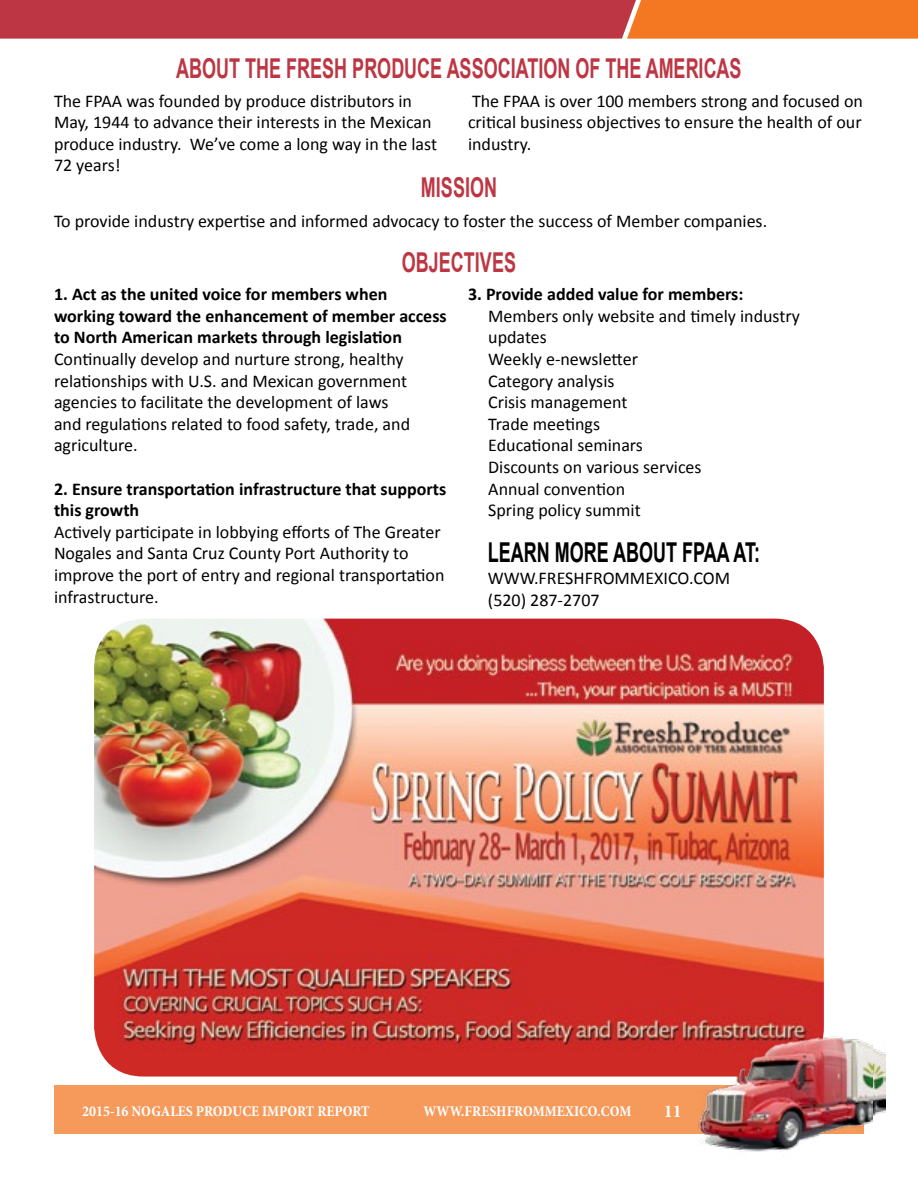
<style>
.page{position:relative;width:918px;height:1188px;background:#fff}
.page>*{position:absolute;margin:0;border:0;box-sizing:border-box;transform-origin:0 0}
.t1{font:700 27.3px "Arial";color:#bc3743;scale:.66 1}
.t2{font:700 27.3px "Arial";color:#000;scale:.66 1}
.t3{font:18px/21.6px "Calibri";color:#000}
.t4{font:700 18px/21.6px "Calibri";color:#000}
.t5{font:700 18px "Minion Pro";color:#fff}
.t6{font:700 condensed 15px "Minion Pro";color:#fff}
</style>
<div class="page">
<div style="left:54px;top:1085px;width:810px;height:49px;background:#f69a5b"></div>
<img style="left:872px;top:1045px;width:13px;height:78px">
<svg style="left:0;top:0;width:918px;height:39px;background:#ce4d3b"></svg>
<img style="left:94px;top:619px;width:730px;height:458px">
<img style="left:688px;top:979px;width:184px;height:173px">
<h1 class="t1" style="left:176px;top:51px;width:858px">ABOUT THE FRESH PRODUCE ASSOCIATION OF THE AMERICAS</h1>
<p class="t3" style="left:54px;top:90px;width:385px">The FPAA was founded by produce distributors in May, 1944 to advance their interests in the Mexican produce industry. We’ve come a long way in the last 72 years!</p>
<p class="t3" style="left:468px;top:90px;width:397px;text-align:justify">The FPAA is over 100 members strong and focused on critical business objectives to ensure the health of our industry.</p>
<h1 class="t1" style="left:421px;top:169px;width:117px">MISSION</h1>
<p class="t3" style="left:54px;top:210px;width:715px">To provide industry expertise and informed advocacy to foster the success of Member companies.</p>
<h1 class="t1" style="left:402px;top:244px;width:174px">OBJECTIVES</h1>
<p class="t4" style="left:468px;top:283px;width:277px">3. Provide added value for members:</p>
<p class="t3" style="left:488px;top:305px;width:313px">Members only website and timely industry updates<br>Weekly e-newsletter<br>Category analysis<br>Crisis management<br>Trade meetings<br>Educational seminars<br>Discounts on various services<br>Annual convention<br>Spring policy summit</p>
<p class="t4" style="left:54px;top:283px;width:394px">1. Act as the united voice for members when working toward the enhancement of member access to North American markets through legislation</p>
<p class="t3" style="left:54px;top:348px;width:358px">Continually develop and nurture strong, healthy relationships with U.S. and Mexican government agencies to facilitate the development of laws and regulations related to food safety, trade, and agriculture.</p>
<p class="t4" style="left:54px;top:478px;width:394px">2. Ensure transportation infrastructure that supports this growth</p>
<p class="t3" style="left:54px;top:521px;width:392px">Actively participate in lobbying efforts of The Greater Nogales and Santa Cruz County Port Authority to improve the port of entry and regional transportation infrastructure.</p>
<h1 class="t2" style="left:488px;top:534px;width:414px">LEARN MORE ABOUT FPAA AT:</h1>
<p class="t3" style="left:488px;top:568px;width:244px">WWW.FRESHFROMMEXICO.COM (520) 287-2707</p>
<p class="t6" style="left:82px;top:1101px;width:289px">2015-16 NOGALES PRODUCE IMPORT REPORT</p>
<p class="t6" style="left:423px;top:1101px;width:210px">WWW.FRESHFROMMEXICO.COM</p>
<p class="t5" style="left:664px;top:1099px;width:19px">11</p>
</div>
